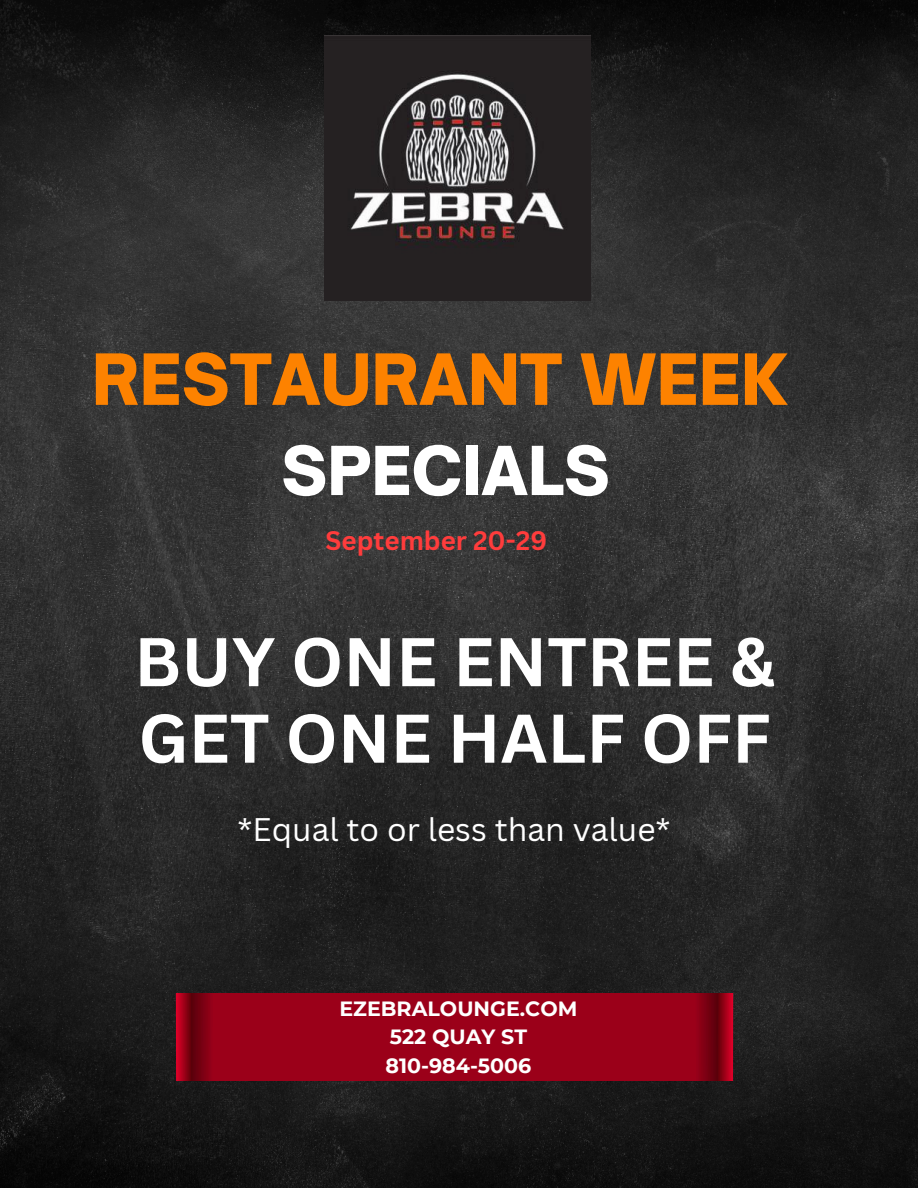
<style>
.page{position:relative;width:918px;height:1188px;background:#fff}
.page>*{position:absolute;margin:0;border:0;box-sizing:border-box;transform-origin:0 0}
.t1{font:900 67.5px "Open Sauce One";color:#fd8200}
.t2{font:700 67.2px/76.5px "Canva Sans";color:#fff}
.t3{font:900 64.5px "Open Sauce One";color:#fff}
.t4{font:31.8px "Canva Sans";color:#fff}
.t5{font:700 26.1px "Canva Sans";color:#ff3c3c}
.t6{font:700 20.55px "Montserrat";color:#fff}
</style>
<div class="page">
<img style="left:0;top:0;width:918px;height:1188px">
<img style="left:175px;top:993px;width:558px;height:87px">
<img style="left:325px;top:35px;width:265px;height:266px">
<h1 class="t1" style="left:92px;top:337px;width:697px">RESTAURANT WEEK</h1>
<h3 class="t3" style="left:281px;top:431px;width:330px">SPECIALS</h3>
<h1 class="t5" style="left:326px;top:523px;width:223px">September 20-29</h1>
<h2 class="t2" style="left:134px;top:622px;width:642px">BUY ONE ENTREE &amp;<br>GET ONE HALF OFF</h2>
<p class="t4" style="left:238px;top:807px;width:434px">*Equal to or less than value*</p>
<p class="t6" style="left:339px;top:996px;width:239px">EZEBRALOUNGE.COM</p>
<p class="t6" style="left:390px;top:1024px;width:139px">522 QUAY ST</p>
<p class="t6" style="left:386px;top:1053px;width:147px">810-984-5006</p>
</div>
